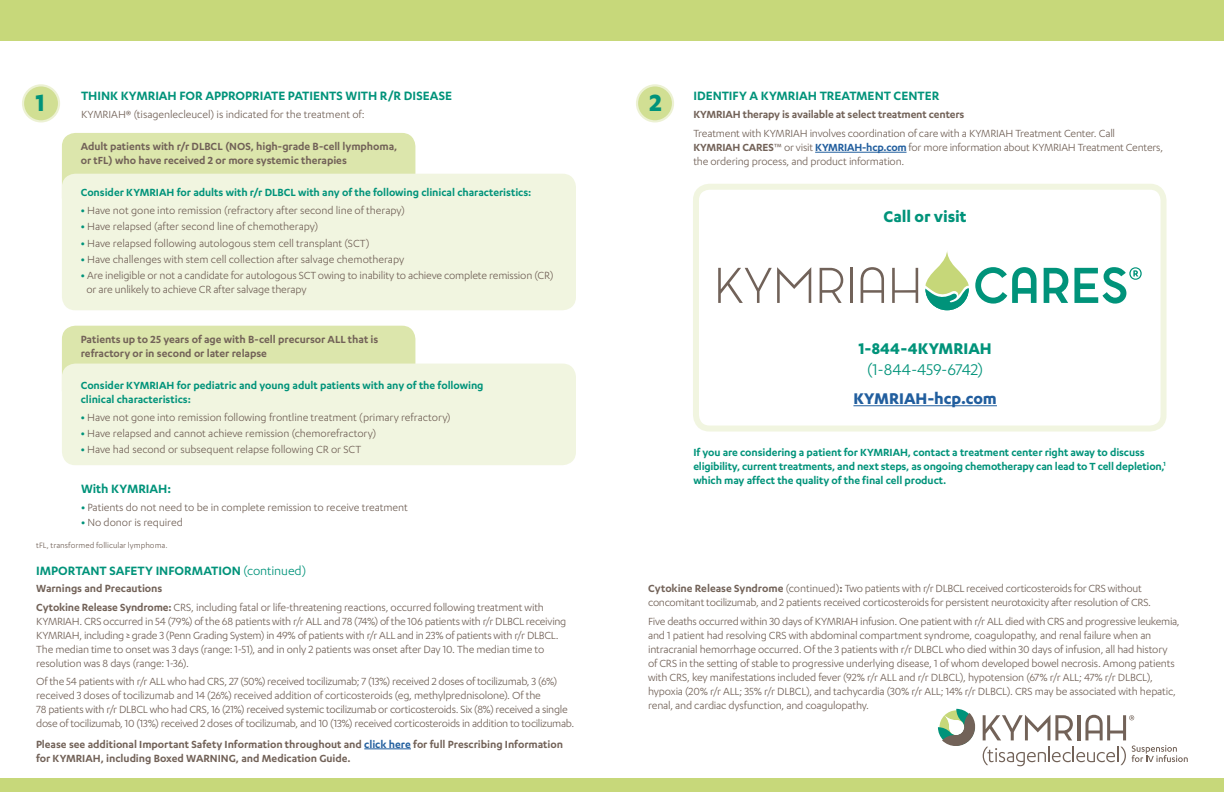
<style>
.page{position:relative;width:1224px;height:792px;background:#fff}
.page>*{position:absolute;margin:0;border:0;box-sizing:border-box;transform-origin:0 0}
.t1{font:700 27.3px "Karbon";color:#00937a}
.t2{font:700 18px "Karbon";color:#00937a}
.t3{font:18px "Karbon";letter-spacing:-.015em;color:#00937a}
.t4{font:700 18px "Karbon";color:#215e9e}
.t5{font:600 14px "Karbon";color:#00937a}
.t6{font:12px/14px "Karbon";letter-spacing:-.02em;color:#726258}
.t7{font:600 12px/14px "Karbon";letter-spacing:-.005em;color:#00937a}
.t8{font:600 12px/14.4px "Karbon";letter-spacing:-.005em;color:#726258}
.t9{font:9px "Karbon";letter-spacing:.005em;color:#726258}
.s1{font-weight:700;font-size:27.3px}
.s2{font-weight:600}
.s3{font-weight:600;color:#215e9e}
.s4{font-weight:700;color:#00937a}
.s5{font-weight:400}
.s6{color:#215e9e}
</style>
<div class="page">
<div style="left:0;top:0;width:1224px;height:40px;background:#c7d87a"></div>
<svg style="left:938px;top:709px;width:38px;height:37px"></svg>
<svg style="left:983px;top:715px;width:205px;height:51px"></svg>
<div style="left:0;top:778px;width:1224px;height:14px;background:#c7d87a"></div>
<div style="left:62px;top:326px;width:353px;height:78px;background:#dce6ac;border-radius:14px"></div>
<div style="left:62px;top:364px;width:514px;height:101px;background:#f1f5e0;border-radius:14px"></div>
<div style="left:62px;top:133px;width:353px;height:78px;background:#dce6ac;border-radius:14px"></div>
<div style="left:62px;top:174px;width:514px;height:136px;background:#f1f5e0;border-radius:14px"></div>
<div style="left:693px;top:184px;width:474px;height:248px;border:6px solid #f1f5e0;border-radius:14px"></div>
<svg style="left:718px;top:267px;width:93px;height:36px"></svg>
<svg style="left:820px;top:268px;width:23px;height:35px"></svg>
<hr style="left:850px;top:268px;width:2px;height:35px;background:#716259">
<svg style="left:861px;top:267px;width:23px;height:36px"></svg>
<svg style="left:892px;top:268px;width:26px;height:35px"></svg>
<svg style="left:975px;top:267px;width:62px;height:37px"></svg>
<svg style="left:1044px;top:268px;width:24px;height:35px"></svg>
<svg style="left:925px;top:251px;width:44px;height:59px"></svg>
<svg style="left:1074px;top:267px;width:68px;height:37px"></svg>
<hr style="left:364px;top:749px;width:47px;height:1px;background:#215e9e">
<div style="left:23px;top:85px;width:36px;height:36px;background:#d1df93;border-radius:50%"></div>
<div style="left:22px;top:84px;width:38px;height:38px;border:2px solid #ecf1d3;border-radius:50%"></div>
<div style="left:637px;top:85px;width:36px;height:36px;background:#d1df93;border-radius:50%"></div>
<div style="left:636px;top:84px;width:38px;height:38px;border:2px solid #ecf1d3;border-radius:50%"></div>
<hr style="left:815px;top:152px;width:92px;height:1px;background:#215e9e">
<hr style="left:853px;top:405px;width:144px;height:1px;background:#215e9e">
<p class="t5" style="left:81px;top:87px;width:373px">THINK KYMRIAH FOR APPROPRIATE PATIENTS WITH R/R DISEASE</p>
<p class="t6" style="left:81px;top:107px;width:285px">KYMRIAH® (tisagenlecleucel) is indicated for the treatment of:</p>
<h1 class="t1" style="left:35px;top:87px;width:11px">1</h1>
<p class="t5" style="left:649px;top:87px;width:291px"><span class="s1">2</span> IDENTIFY A KYMRIAH TREATMENT CENTER</p>
<p class="t8" style="left:693px;top:106px;width:273px">KYMRIAH therapy is available at select treatment centers</p>
<p class="t6" style="left:693px;top:125px;width:471px;line-height:14.4px">Treatment with KYMRIAH involves coordination of care with a KYMRIAH Treatment Center. Call<br><span class="s2">KYMRIAH CARES</span>™ or visit <span class="s3">KYMRIAH-hcp.com</span> for more information about KYMRIAH Treatment Centers, the ordering process, and product information.</p>
<p class="t8" style="left:81px;top:139px;width:318px">Adult patients with r/r DLBCL (NOS, high-grade B-cell lymphoma, or tFL) who have received 2 or more systemic therapies</p>
<p class="t7" style="left:81px;top:185px;width:452px">Consider KYMRIAH for adults with r/r DLBCL with any of the following clinical characteristics:</p>
<p class="t6" style="left:81px;top:203px;width:326px"><span class="s4">•</span> Have not gone into remission (refractory after second line of therapy)</p>
<p class="t6" style="left:81px;top:219px;width:239px"><span class="s4">•</span> Have relapsed (after second line of chemotherapy)</p>
<p class="t6" style="left:81px;top:236px;width:290px"><span class="s4">•</span> Have relapsed following autologous stem cell transplant (SCT)</p>
<p class="t6" style="left:81px;top:252px;width:325px"><span class="s4">•</span> Have challenges with stem cell collection after salvage chemotherapy</p>
<p class="t6" style="left:87px;top:268px;width:468px;line-height:14.4px;text-indent:-6px"><span class="s4">•</span> Are ineligible or not a candidate for autologous SCT owing to inability to achieve complete remission (CR) or are unlikely to achieve CR after salvage therapy</p>
<h2 class="t2" style="left:884px;top:206px;width:85px">Call or visit</h2>
<p class="t8" style="left:81px;top:332px;width:299px">Patients up to 25 years of age with B-cell precursor ALL that is refractory or in second or later relapse</p>
<p class="t7" style="left:81px;top:377px;width:404px;line-height:14.4px">Consider KYMRIAH for pediatric and young adult patients with any of the following clinical characteristics:</p>
<p class="t6" style="left:81px;top:410px;width:371px"><span class="s4">•</span> Have not gone into remission following frontline treatment (primary refractory)</p>
<p class="t6" style="left:81px;top:426px;width:297px"><span class="s4">•</span> Have relapsed and cannot achieve remission (chemorefractory)</p>
<p class="t6" style="left:81px;top:442px;width:282px"><span class="s4">•</span> Have had second or subsequent relapse following CR or SCT</p>
<p class="t5" style="left:81px;top:481px;width:92px">With KYMRIAH:</p>
<p class="t6" style="left:81px;top:500px;width:329px"><span class="s4">•</span> Patients do not need to be in complete remission to receive treatment</p>
<p class="t6" style="left:81px;top:515px;width:103px"><span class="s4">•</span> No donor is required</p>
<p class="t9" style="left:36px;top:540px;width:133px">tFL, transformed follicular lymphoma.</p>
<p class="t5" style="left:36px;top:562px;width:272px">IMPORTANT SAFETY INFORMATION <span class="s5">(continued)</span></p>
<p class="t6" style="left:36px;top:579px;width:509px;line-height:18.5px"><span class="s2">Warnings and Precautions<br>Cytokine Release Syndrome:</span> CRS, including fatal or life-threatening reactions, occurred following treatment with</p>
<p class="t6" style="left:36px;top:614px;width:532px">KYMRIAH. CRS occurred in 54 (79%) of the 68 patients with r/r ALL and 78 (74%) of the 106 patients with r/r DLBCL receiving KYMRIAH, including ≥ grade 3 (Penn Grading System) in 49% of patients with r/r ALL and in 23% of patients with r/r DLBCL.<br>The median time to onset was 3 days (range: 1-51), and in only 2 patients was onset after Day 10. The median time to resolution was 8 days (range: 1-36).</p>
<p class="t6" style="left:36px;top:674px;width:540px">Of the 54 patients with r/r ALL who had CRS, 27 (50%) received tocilizumab; 7 (13%) received 2 doses of tocilizumab, 3 (6%) received 3 doses of tocilizumab and 14 (26%) received addition of corticosteroids (eg, methylprednisolone). Of the<br>78 patients with r/r DLBCL who had CRS, 16 (21%) received systemic tocilizumab or corticosteroids. Six (8%) received a single dose of tocilizumab, 10 (13%) received 2 doses of tocilizumab, and 10 (13%) received corticosteroids in addition to tocilizumab.</p>
<p class="t8" style="left:36px;top:736px;width:529px">Please see additional Important Safety Information throughout and <span class="s6">click here</span> for full Prescribing Information for KYMRIAH, including Boxed WARNING, and Medication Guide.</p>
<h2 class="t2" style="left:859px;top:338px;width:135px">1-844-4KYMRIAH</h2>
<h2 class="t3" style="left:867px;top:360px;width:118px">(1-844-459-6742)</h2>
<h2 class="t4" style="left:853px;top:388px;width:145px">KYMRIAH-hcp.com</h2>
<p class="t7" style="left:693px;top:445px;width:474px">If you are considering a patient for KYMRIAH, contact a treatment center right away to discuss eligibility, current treatments, and next steps, as ongoing chemotherapy can lead to T cell depletion,<sup>1 </sup>which may affect the quality of the final cell product.</p>
<p class="t6" style="left:648px;top:581px;width:504px"><span class="s2">Cytokine Release Syndrome</span> (continued)<span class="s2">:</span> Two patients with r/r DLBCL received corticosteroids for CRS without concomitant tocilizumab, and 2 patients received corticosteroids for persistent neurotoxicity after resolution of CRS.</p>
<p class="t6" style="left:648px;top:614px;width:533px">Five deaths occurred within 30 days of KYMRIAH infusion. One patient with r/r ALL died with CRS and progressive leukemia, and 1 patient had resolving CRS with abdominal compartment syndrome, coagulopathy, and renal failure when an intracranial hemorrhage occurred. Of the 3 patients with r/r DLBCL who died within 30 days of infusion, all had history of CRS in the setting of stable to progressive underlying disease, 1 of whom developed bowel necrosis. Among patients with CRS, key manifestations included fever (92% r/r ALL and r/r DLBCL), hypotension (67% r/r ALL; 47% r/r DLBCL), hypoxia (20% r/r ALL; 35% r/r DLBCL), and tachycardia (30% r/r ALL; 14% r/r DLBCL). CRS may be associated with hepatic, renal, and cardiac dysfunction, and coagulopathy.</p>
</div>
